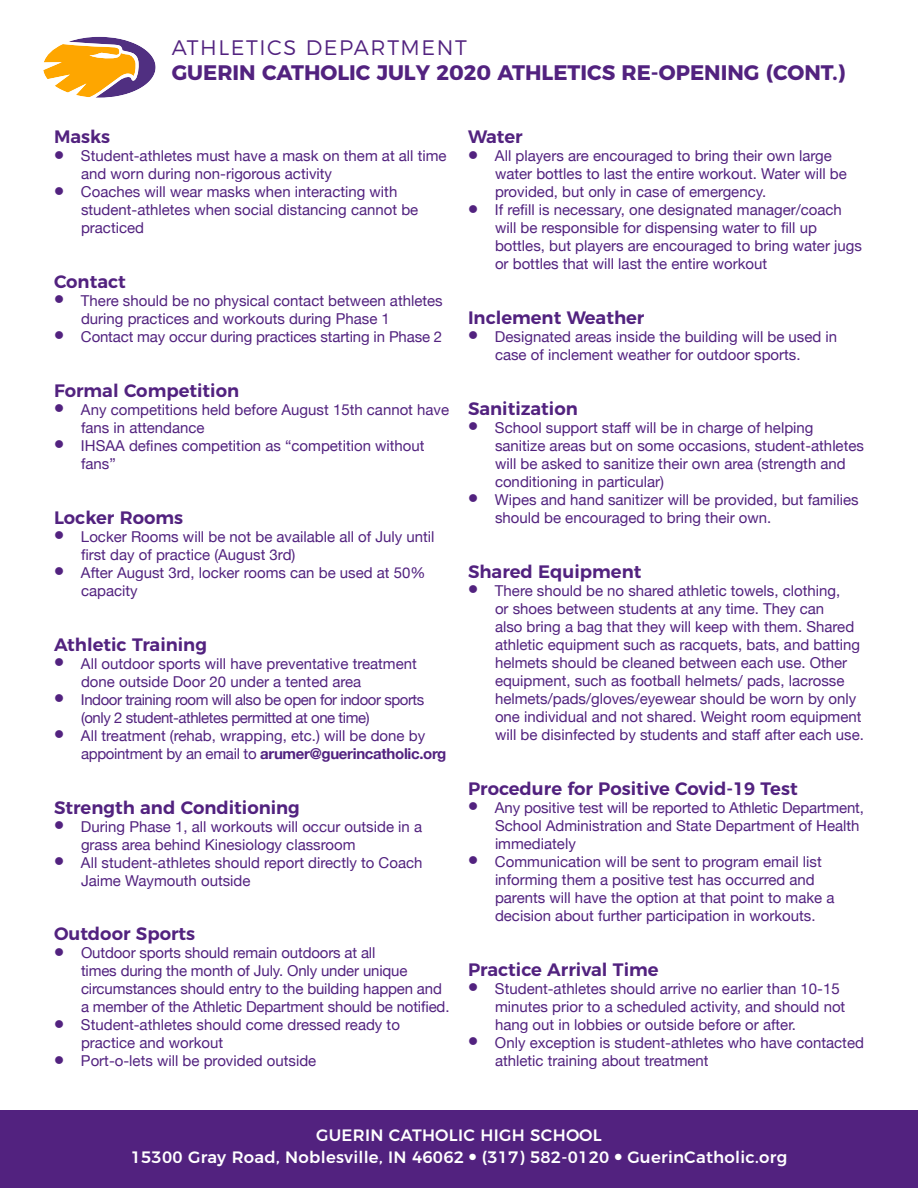
<style>
.page{position:relative;width:918px;height:1188px;background:#fff}
.page>*{position:absolute;margin:0;border:0;box-sizing:border-box;transform-origin:0 0}
.t1{font:700 21px "Montserrat";color:#52227f}
.t2{font:300 21px "Montserrat";letter-spacing:.075em;color:#52227f}
.t3{font:600 18px "Montserrat";color:#52227f}
.t4{font:500 16.5px "Montserrat";letter-spacing:.015em;color:#fff}
.t5{font:15px/18px "Helvetica Neue";color:#52227f}
.t6{font:15px/18px "Helvetica Neue";letter-spacing:-.03em;color:#52227f}
.s1{font-weight:700}
</style>
<div class="page">
<svg style="left:43px;top:36px;width:113px;height:62px"></svg>
<div style="left:0;top:1110px;width:918px;height:78px;background:#52227f"></div>
<p class="t2" style="left:172px;top:31px;width:297px">ATHLETICS DEPARTMENT</p>
<p class="t1" style="left:172px;top:55px;width:675px">GUERIN CATHOLIC JULY 2020 ATHLETICS RE-OPENING (CONT.)</p>
<p class="t3" style="left:54px;top:122px;width:58px">Masks</p>
<p class="t5" style="left:81px;top:148px;width:367px;text-indent:-27px">● Student-athletes must have a mask on them at all time and worn during non-rigorous activity</p>
<p class="t5" style="left:81px;top:184px;width:339px;text-indent:-27px">● Coaches will wear masks when interacting with student-athletes when social distancing cannot be practiced</p>
<p class="t3" style="left:54px;top:267px;width:73px">Contact</p>
<p class="t5" style="left:81px;top:293px;width:363px;text-indent:-27px">● There should be no physical contact between athletes during practices and workouts during Phase 1</p>
<p class="t5" style="left:54px;top:329px;width:390px">● Contact may occur during practices starting in Phase 2</p>
<p class="t3" style="left:54px;top:376px;width:187px">Formal Competition</p>
<p class="t5" style="left:81px;top:401px;width:370px;text-indent:-27px">● Any competitions held before August 15th cannot have fans in attendance</p>
<p class="t5" style="left:81px;top:437px;width:345px;text-indent:-27px">● IHSAA defines competition as “competition without fans”</p>
<p class="t3" style="left:54px;top:503px;width:131px">Locker Rooms</p>
<p class="t5" style="left:81px;top:528px;width:355px;text-indent:-27px">● Locker Rooms will be not be available all of July until first day of practice (August 3rd)</p>
<p class="t5" style="left:81px;top:564px;width:346px;text-indent:-27px">● After August 3rd, locker rooms can be used at 50% capacity</p>
<p class="t3" style="left:54px;top:630px;width:154px">Athletic Training</p>
<p class="t5" style="left:81px;top:655px;width:337px;text-indent:-27px">● All outdoor sports will have preventative treatment done outside Door 20 under a tented area</p>
<p class="t6" style="left:81px;top:691px;width:345px;text-indent:-27px">● Indoor training room will also be open for indoor sports (only 2 student-athletes permitted at one time)</p>
<p class="t5" style="left:81px;top:727px;width:367px;text-indent:-27px">● All treatment (rehab, wrapping, etc.) will be done by appointment by an email to <span class="s1">arumer@guerincatholic.org</span></p>
<p class="t3" style="left:54px;top:793px;width:247px">Strength and Conditioning</p>
<p class="t5" style="left:81px;top:818px;width:343px;text-indent:-27px">● During Phase 1, all workouts will occur outside in a grass area behind Kinesiology classroom</p>
<p class="t5" style="left:81px;top:854px;width:343px;text-indent:-27px">● All student-athletes should report directly to Coach<br>Jaime Waymouth outside</p>
<p class="t3" style="left:54px;top:919px;width:143px">Outdoor Sports</p>
<p class="t5" style="left:81px;top:945px;width:370px;text-indent:-27px">● Outdoor sports should remain outdoors at all<br>times during the month of July. Only under unique circumstances should entry to the building happen and a member of the Athletic Department should be notified.</p>
<p class="t5" style="left:81px;top:1017px;width:320px;text-indent:-27px">● Student-athletes should come dressed ready to practice and workout</p>
<p class="t5" style="left:54px;top:1053px;width:264px">● Port-o-lets will be provided outside</p>
<p class="t3" style="left:468px;top:122px;width:56px">Water</p>
<p class="t5" style="left:495px;top:148px;width:353px;text-indent:-27px">● All players are encouraged to bring their own large water bottles to last the entire workout. Water will be provided, but only in case of emergency.</p>
<p class="t5" style="left:495px;top:202px;width:368px;text-indent:-27px">● If refill is necessary, one designated manager/coach will be responsible for dispensing water to fill up bottles, but players are encouraged to bring water jugs or bottles that will last the entire workout</p>
<p class="t3" style="left:468px;top:303px;width:178px">Inclement Weather</p>
<p class="t5" style="left:495px;top:329px;width:344px;text-indent:-27px">● Designated areas inside the building will be used in case of inclement weather for outdoor sports.</p>
<p class="t3" style="left:468px;top:394px;width:111px">Sanitization</p>
<p class="t5" style="left:495px;top:419px;width:371px;text-indent:-27px">● School support staff will be in charge of helping sanitize areas but on some occasions, student-athletes will be asked to sanitize their own area (strength and conditioning in particular)</p>
<p class="t5" style="left:495px;top:491px;width:365px;text-indent:-27px">● Wipes and hand sanitizer will be provided, but families should be encouraged to bring their own.</p>
<p class="t3" style="left:468px;top:557px;width:175px">Shared Equipment</p>
<p class="t5" style="left:495px;top:582px;width:370px;text-indent:-27px">● There should be no shared athletic towels, clothing,<br>or shoes between students at any time. They can<br>also bring a bag that they will keep with them. Shared athletic equipment such as racquets, bats, and batting helmets should be cleaned between each use. Other equipment, such as football helmets/ pads, lacrosse helmets/pads/gloves/eyewear should be worn by only one individual and not shared. Weight room equipment will be disinfected by students and staff after each use.</p>
<p class="t3" style="left:468px;top:774px;width:331px">Procedure for Positive Covid-19 Test</p>
<p class="t5" style="left:495px;top:799px;width:371px;text-indent:-27px">● Any positive test will be reported to Athletic Department,<br>School Administration and State Department of Health immediately</p>
<p class="t5" style="left:495px;top:853px;width:341px;text-indent:-27px">● Communication will be sent to program email list informing them a positive test has occurred and parents will have the option at that point to make a decision about further participation in workouts.</p>
<p class="t3" style="left:468px;top:955px;width:192px">Practice Arrival Time</p>
<p class="t5" style="left:495px;top:980px;width:352px;text-indent:-27px">● Student-athletes should arrive no earlier than 10-15 minutes prior to a scheduled activity, and should not hang out in lobbies or outside before or after.</p>
<p class="t5" style="left:495px;top:1034px;width:371px;text-indent:-27px">● Only exception is student-athletes who have contacted athletic training about treatment</p>
<p class="t4" style="left:316px;top:1122px;width:287px">GUERIN CATHOLIC HIGH SCHOOL</p>
<p class="t4" style="left:131px;top:1144px;width:658px">15300 Gray Road, Noblesville, IN 46062 ● (317) 582-0120 ● GuerinCatholic.org</p>
</div>
